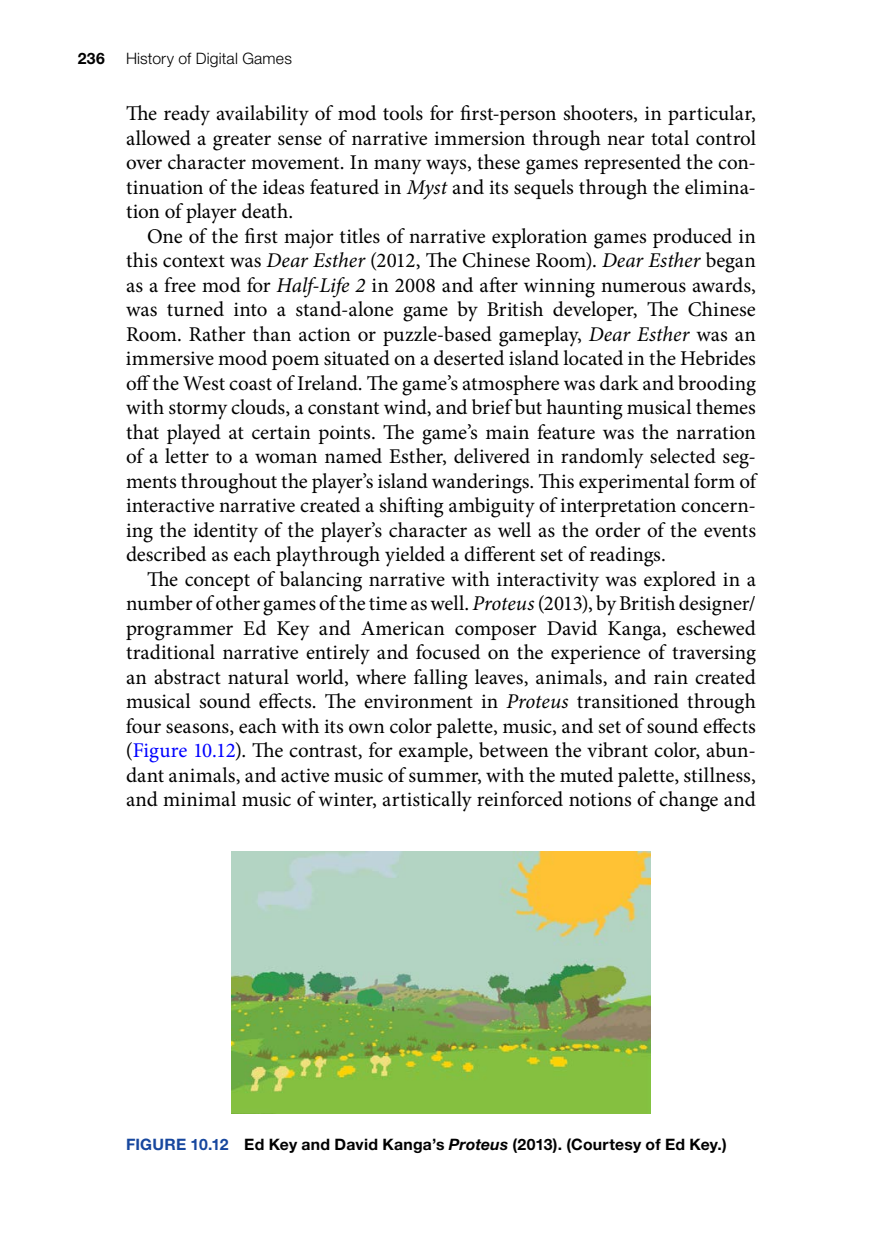
<style>
.page{position:relative;width:882px;height:1260px;background:#fff}
.page>*{position:absolute;margin:0;border:0;box-sizing:border-box;transform-origin:0 0}
.T{font:21px/24.5px "Minion Pro";color:#000;text-align:justify}
.T1{font:21px/24.5px "Minion Pro";letter-spacing:-.005em;color:#000;text-align:justify}
.FC{font:700 15.75px "Helvetica Neue LT Std";letter-spacing:.015em;color:#000}
.t1{font:300 15.75px "Helvetica Neue LT Std";letter-spacing:.01em;color:#000}
.s1{font-style:italic}
.s2{color:#00f}
.s3{color:#17479e}
</style>
<div class="page">
<img style="left:231px;top:851px;width:420px;height:263px">
<p class="FC" style="left:78px;top:48px;width:29px">236</p>
<p class="t1" style="left:126px;top:49px;width:167px">History of Digital Games</p>
<p class="T1" style="left:126px;top:101px;width:632px">The ready availability of mod tools for first-person shooters, in particular, allowed a greater sense of narrative immersion through near total control over character movement. In many ways, these games represented the con&shy;tinuation of the ideas featured in <span class="s1">Myst</span> and its sequels through the elimina&shy;tion of player death.</p>
<p class="T" style="left:126px;top:224px;width:632px;text-indent:21px">One of the first major titles of narrative exploration games produced in this context was <span class="s1">Dear Esther</span> (2012, The Chinese Room). <span class="s1">Dear Esther</span> began as a free mod for <span class="s1">Half-Life 2</span> in 2008 and after winning numerous awards, was turned into a stand-alone game by British developer, The Chinese Room. Rather than action or puzzle-based gameplay, <span class="s1">Dear Esther</span> was an immersive mood poem situated on a deserted island located in the Hebrides off the West coast of Ireland. The game’s atmosphere was dark and brooding with stormy clouds, a constant wind, and brief but haunting musical themes that played at certain points. The game’s main feature was the narration of a letter to a woman named Esther, delivered in randomly selected seg&shy;ments throughout the player’s island wanderings. This experimental form of interactive narrative created a shifting ambiguity of interpretation concern&shy;ing the identity of the player’s character as well as the order of the events described as each playthrough yielded a different set of readings.</p>
<p class="T" style="left:126px;top:567px;width:632px;text-indent:21px">The concept of balancing narrative with interactivity was explored in a number of other games of the time as well. <span class="s1">Proteus</span> (2013), by British designer/ programmer Ed Key and American composer David Kanga, eschewed traditional narrative entirely and focused on the experience of traversing an abstract natural world, where falling leaves, animals, and rain created musical sound effects. The environment in <span class="s1">Proteus</span> transitioned through four seasons, each with its own color palette, music, and set of sound effects (<span class="s2">Figure 10.12</span>). The contrast, for example, between the vibrant color, abun&shy;dant animals, and active music of summer, with the muted palette, stillness, and minimal music of winter, artistically reinforced notions of change and</p>
<p class="FC" style="left:126px;top:1134px;width:602px"><span class="s3">FIGURE 10.12</span> Ed Key and David Kanga’s <span class="s1">Proteus</span> (2013). (Courtesy of Ed Key.)</p>
</div>
